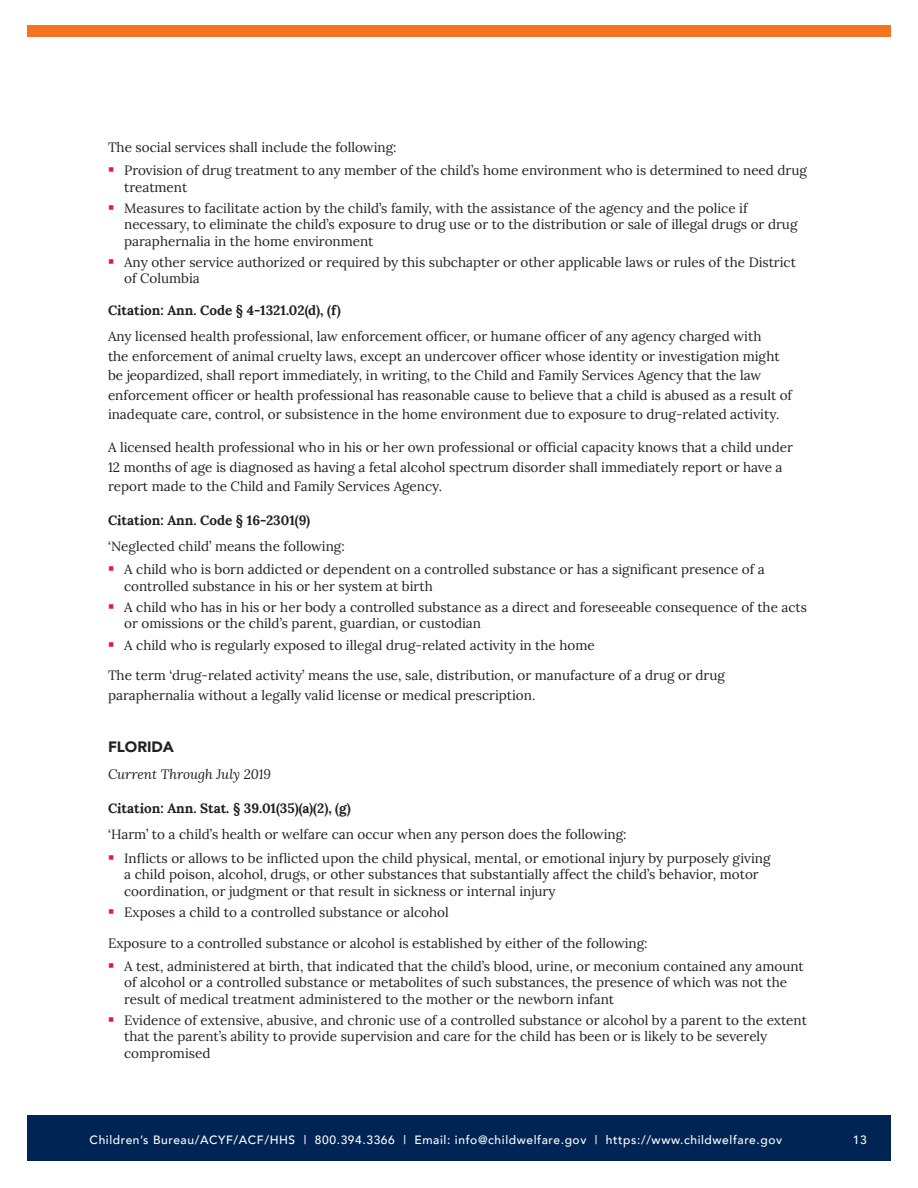
<style>
.page{position:relative;width:918px;height:1188px;background:#fff}
.page>*{position:absolute;margin:0;border:0;box-sizing:border-box;transform-origin:0 0}
.t1{font:900 15px "Avenir";color:#231f20}
.t2{font:13.5px/16.5px "Lora";color:#231f20}
.t3{font:700 13.5px "Lora";color:#231f20}
.t4{font:italic 13.5px "Lora";color:#231f20}
.t5{font:500 12px "Avenir";letter-spacing:.05em;color:#fff}
</style>
<div class="page">
<div style="left:27px;top:1116px;width:864px;height:45px;background:#002453"></div>
<div style="left:27px;top:26px;width:864px;height:12px;background:#f47321"></div>
<p class="t2" style="left:108px;top:138px;width:290px">The social services shall include the following:</p>
<p class="t2" style="left:124px;top:161px;width:684px">Provision of drug treatment to any member of the child’s home environment who is determined to need drug treatment</p>
<p class="t2" style="left:124px;top:199px;width:675px">Measures to facilitate action by the child’s family, with the assistance of the agency and the police if necessary, to eliminate the child’s exposure to drug use or to the distribution or sale of illegal drugs or drug paraphernalia in the home environment</p>
<p class="t2" style="left:124px;top:253px;width:673px">Any other service authorized or required by this subchapter or other applicable laws or rules of the District of Columbia</p>
<h3 class="t3" style="left:108px;top:299px;width:234px">Citation: Ann. Code § 4-1321.02(d), (f)</h3>
<p class="t2" style="left:108px;top:326px;width:686px;line-height:19.5px">Any licensed health professional, law enforcement officer, or humane officer of any agency charged with<br>the enforcement of animal cruelty laws, except an undercover officer whose identity or investigation might be jeopardized, shall report immediately, in writing, to the Child and Family Services Agency that the law enforcement officer or health professional has reasonable cause to believe that a child is abused as a result of inadequate care, control, or subsistence in the home environment due to exposure to drug-related activity.</p>
<p class="t2" style="left:108px;top:437px;width:686px;line-height:19.5px">A licensed health professional who in his or her own professional or official capacity knows that a child under<br>12 months of age is diagnosed as having a fetal alcohol spectrum disorder shall immediately report or have a report made to the Child and Family Services Agency.</p>
<h3 class="t3" style="left:108px;top:509px;width:204px">Citation: Ann. Code § 16-2301(9)</h3>
<p class="t2" style="left:108px;top:537px;width:238px">‘Neglected child’ means the following:</p>
<p class="t2" style="left:124px;top:560px;width:642px">A child who is born addicted or dependent on a controlled substance or has a significant presence of a controlled substance in his or her system at birth</p>
<p class="t2" style="left:124px;top:598px;width:684px">A child who has in his or her body a controlled substance as a direct and foreseeable consequence of the acts or omissions or the child’s parent, guardian, or custodian</p>
<p class="t2" style="left:124px;top:636px;width:472px">A child who is regularly exposed to illegal drug-related activity in the home</p>
<p class="t2" style="left:108px;top:665px;width:618px;line-height:19.5px">The term ‘drug-related activity’ means the use, sale, distribution, or manufacture of a drug or drug paraphernalia without a legally valid license or medical prescription.</p>
<h2 class="t1" style="left:108px;top:734px;width:68px">FLORIDA</h2>
<p class="t4" style="left:108px;top:765px;width:165px">Current Through July 2019</p>
<h3 class="t3" style="left:108px;top:797px;width:244px">Citation: Ann. Stat. § 39.01(35)(a)(2), (g)</h3>
<p class="t2" style="left:108px;top:825px;width:520px">‘Harm’ to a child’s health or welfare can occur when any person does the following:</p>
<p class="t2" style="left:124px;top:849px;width:648px">Inflicts or allows to be inflicted upon the child physical, mental, or emotional injury by purposely giving a child poison, alcohol, drugs, or other substances that substantially affect the child’s behavior, motor coordination, or judgment or that result in sickness or internal injury</p>
<p class="t2" style="left:124px;top:903px;width:326px">Exposes a child to a controlled substance or alcohol</p>
<p class="t2" style="left:108px;top:934px;width:541px">Exposure to a controlled substance or alcohol is established by either of the following:</p>
<p class="t2" style="left:124px;top:957px;width:681px">A test, administered at birth, that indicated that the child’s blood, urine, or meconium contained any amount of alcohol or a controlled substance or metabolites of such substances, the presence of which was not the result of medical treatment administered to the mother or the newborn infant</p>
<p class="t2" style="left:124px;top:1011px;width:684px">Evidence of extensive, abusive, and chronic use of a controlled substance or alcohol by a parent to the extent that the parent’s ability to provide supervision and care for the child has been or is likely to be severely compromised</p>
<p class="t5" style="left:90px;top:1130px;width:694px">Children’s Bureau/ACYF/ACF/HHS | 800.394.3366 | Email: info@childwelfare.gov | https://www.childwelfare.gov</p>
<p class="t5" style="left:853px;top:1130px;width:15px">13</p>
</div>
